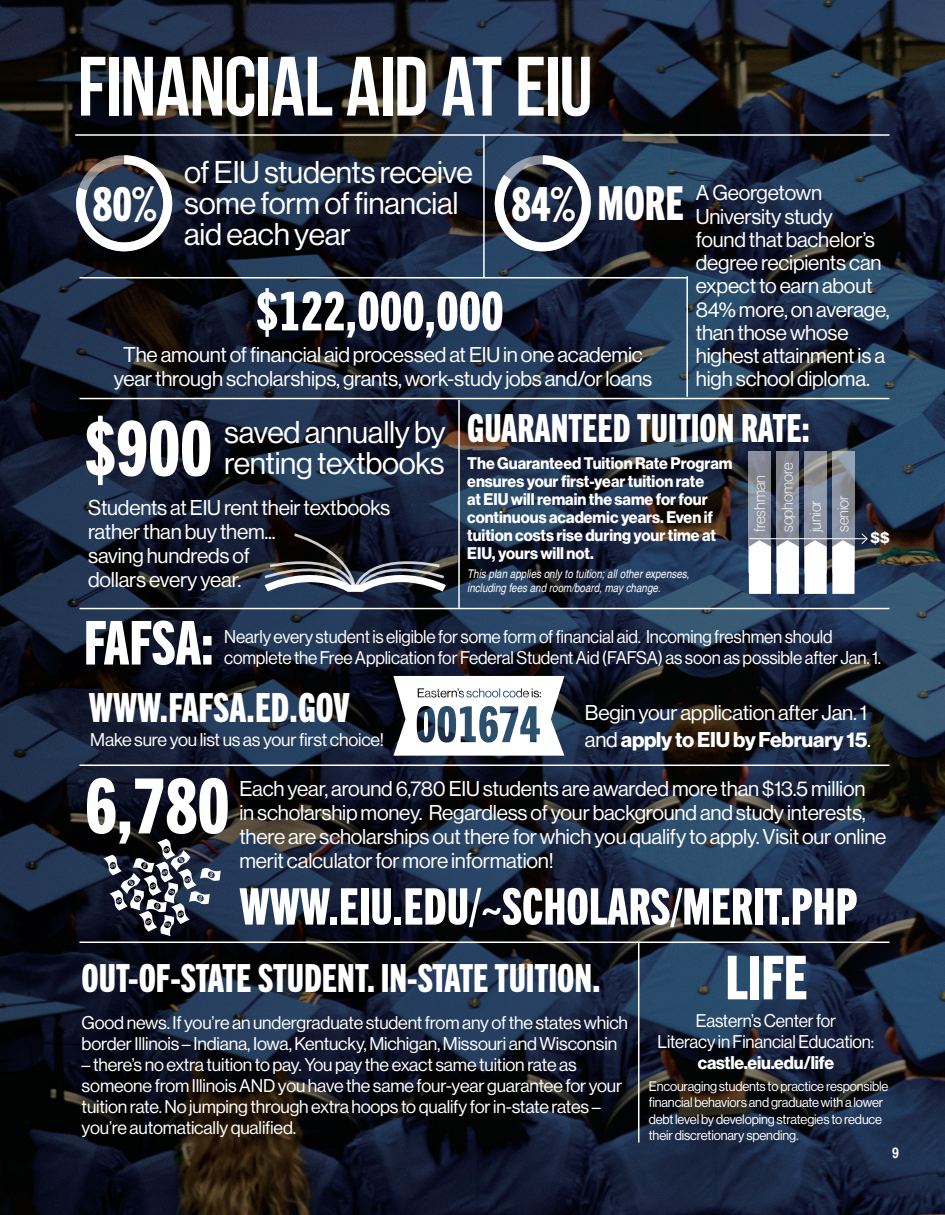
<style>
.page{position:relative;width:945px;height:1215px;background:#fff}
.page>*{position:absolute;margin:0;border:0;box-sizing:border-box;transform-origin:0 0}
.t1{font:84px "Bebas Neue";letter-spacing:-.015em;color:#fff}
.t2{font:76.5px "Trade Gothic Next LT Pro Hv Cm";color:#fff}
.t3{font:60.75px "Trade Gothic Next LT Pro Hv Cm";color:#fff}
.t4{font:53.7px "Trade Gothic Next LT Pro Hv Cm";color:#fff}
.t5{font:50.55px "Trade Gothic Next LT Pro Hv Cm";color:#fff}
.t6{font:47.1px "Trade Gothic Next LT Pro Hv Cm";color:#fff}
.t7{font:40.35px "Trade Gothic Next LT Pro Hv Cm";color:#fff}
.t8{font:38.85px "Trade Gothic Next LT Pro Hv Cm";color:#fff}
.t9{font:30.75px/30.8px "N Haas Grotesk DS Std 55 Rg";letter-spacing:-.01em;color:#fff}
.t10{font:21px/23.2px "N Haas Grotesk DS Std 55 Rg";letter-spacing:-.01em;color:#fff}
.t11{font:21px "N Haas Grotesk DS Std 75 Bd";letter-spacing:-.01em;color:#fff}
.t12{font:18px/21px "N Haas Grotesk DS Std 55 Rg";letter-spacing:-.01em;color:#fff}
.t13{font:18px/21px "N Haas Grotesk DS Std 55 Rg";letter-spacing:-.01em;color:#fff;text-align:center;scale:.96 1}
.t14{font:18px "N Haas Grotesk DS Std 75 Bd";letter-spacing:-.01em;color:#fff;scale:.96 1}
.t15{font:16.5px/18px "N Haas Grotesk DS Std 75 Bd";color:#fff;scale:.95 1}
.t16{font:15.45px/27.8px "N Haas Grotesk DS Std 35 X Lt";color:#fff}
.t17{font:15.45px "N Haas Grotesk DS Std 75 Bd";color:#fff}
.t18{font:700 condensed 15px "Helvetica Com";color:#fff}
.t19{font:13.5px/16.5px "N Haas Grotesk DS Std 55 Rg";letter-spacing:-.01em;color:#fff;scale:.96 1}
.t20{font:italic condensed 12px/13.5px "Helvetica Com";color:#fff}
.s1{font-family:"N Haas Grotesk DS Std 55 Rg"}
</style>
<div class="page">
<img style="left:0;top:0;width:945px;height:1215px">
<svg style="left:749px;top:451px;width:22px;height:89px;background:#898f9a"></svg>
<svg style="left:777px;top:451px;width:22px;height:89px;background:#878b95"></svg>
<svg style="left:805px;top:451px;width:22px;height:81px;background:#8f949e"></svg>
<svg style="left:832px;top:451px;width:23px;height:81px;background:#8b929c"></svg>
<svg style="left:749px;top:540px;width:22px;height:54px"></svg>
<svg style="left:777px;top:540px;width:22px;height:54px"></svg>
<hr style="left:749px;top:538px;width:118px;height:1px;background:#fff">
<svg style="left:805px;top:532px;width:64px;height:62px"></svg>
<hr style="left:458px;top:400px;width:2px;height:209px;background:#fff">
<svg style="left:259px;top:532px;width:192px;height:63px;background:#3e424c"></svg>
<svg style="left:490px;top:151px;width:105px;height:105px"></svg>
<hr style="left:80px;top:398px;width:810px;height:1px;background:#fff">
<hr style="left:80px;top:608px;width:810px;height:1px;background:#fff">
<hr style="left:80px;top:765px;width:810px;height:1px;background:#fff">
<hr style="left:80px;top:942px;width:810px;height:1px;background:#fff">
<hr style="left:686px;top:276px;width:2px;height:121px;background:#fff">
<hr style="left:80px;top:277px;width:607px;height:2px;background:#fff">
<svg style="left:72px;top:151px;width:105px;height:105px"></svg>
<hr style="left:483px;top:135px;width:2px;height:142px;background:#fff">
<svg style="left:393px;top:676px;width:171px;height:80px"></svg>
<hr style="left:638px;top:942px;width:1px;height:201px;background:#fff">
<svg style="left:103px;top:839px;width:118px;height:97px"></svg>
<hr style="left:75px;top:134px;width:815px;height:2px;background:#fff">
<h1 class="t1" style="left:78px;top:40px;width:517px">FINANCIAL AID AT EIU</h1>
<h3 class="t6" style="left:93px;top:173px;width:65px">80%</h3>
<h3 class="t9" style="left:184px;top:158px;width:290px">of EIU students receive some form of financial aid each year</h3>
<h3 class="t6" style="left:511px;top:171px;width:174px">84% MORE</h3>
<h3 class="t4" style="left:256px;top:275px;width:249px">$122,000,000</h3>
<p class="t10" style="left:114px;top:343px;width:540px;line-height:24px;text-align:center">The amount of financial aid processed at EIU in one academic year through scholarships, grants, work-study jobs and/or loans</p>
<p class="t10" style="left:696px;top:181px;width:195px">A Georgetown<br>University study<br>found that bachelor’s degree recipients can expect to earn about<br>84% more, on average, than those whose highest attainment is a high school diploma.</p>
<h2 class="t2" style="left:84px;top:397px;width:129px">$900</h2>
<h3 class="t9" style="left:224px;top:417px;width:223px">saved annually by renting textbooks</h3>
<p class="t10" style="left:88px;top:496px;width:304px;line-height:24px">Students at EIU rent their textbooks rather than buy them...<br>saving hundreds of<br>dollars every year.</p>
<h3 class="t8" style="left:467px;top:402px;width:344px">GUARANTEED TUITION RATE:</h3>
<p class="t15" style="left:467px;top:454px;width:281px">The Guaranteed Tuition Rate Program ensures your first-year tuition rate<br>at EIU will remain the same for four continuous academic years. Even if tuition costs rise during your time at EIU, yours will not.</p>
<p class="t16" style="left:746px;top:532px;width:71px;rotate:-90deg">freshman sophomore junior senior</p>
<p class="t20" style="left:467px;top:567px;width:224px">This plan applies only to tuition; all other expenses, including fees and room/board, may change.</p>
<p class="t17" style="left:870px;top:529px;width:21px">$$</p>
<h3 class="t3" style="left:84px;top:602px;width:132px">FAFSA:</h3>
<p class="t13" style="left:224px;top:627px;width:686px;text-align:left">Nearly every student is eligible for some form of financial aid. Incoming freshmen should complete the Free Application for Federal Student Aid (FAFSA) as soon as possible after Jan. 1.</p>
<h3 class="t7" style="left:89px;top:681px;width:262px">WWW.FAFSA.ED.GOV</h3>
<p class="t10" style="left:585px;top:701px;width:284px">Begin your application after Jan. 1</p>
<p class="t11" style="left:585px;top:728px;width:288px"><span class="s1">and</span> apply to EIU by February 15<span class="s1">.</span></p>
<p class="t10" style="left:239px;top:777px;width:649px;line-height:24px">Each year, around 6,780 EIU students are awarded more than $13.5 million<br>in scholarship money. Regardless of your background and study interests, there are scholarships out there for which you qualify to apply. Visit our online merit calculator for more information!</p>
<p class="t12" style="left:90px;top:729px;width:295px">Make sure you list us as your first choice!</p>
<h2 class="t2" style="left:85px;top:755px;width:146px">6,780</h2>
<h3 class="t5" style="left:239px;top:873px;width:620px">WWW.EIU.EDU/~SCHOLARS/MERIT.PHP</h3>
<h3 class="t8" style="left:82px;top:952px;width:521px">OUT-OF-STATE STUDENT. IN-STATE TUITION.</h3>
<p class="t12" style="left:82px;top:1012px;width:548px">Good news. If you’re an undergraduate student from any of the states which border Illinois – Indiana, Iowa, Kentucky, Michigan, Missouri and Wisconsin</p>
<p class="t12" style="left:82px;top:1054px;width:542px">– there’s no extra tuition to pay. You pay the exact same tuition rate as someone from Illinois AND you have the same four-year guarantee for your tuition rate. No jumping through extra hoops to qualify for in-state rates – you’re automatically qualified.</p>
<h3 class="t3" style="left:725px;top:937px;width:84px">LIFE</h3>
<p class="t13" style="left:658px;top:1010px;width:227px">Eastern’s Center for<br>Literacy in Financial Education:</p>
<p class="t14" style="left:698px;top:1052px;width:144px">castle.eiu.edu/life</p>
<p class="t19" style="left:649px;top:1078px;width:251px">Encouraging students to practice responsible financial behaviors and graduate with a lower debt level by developing strategies to reduce their discretionary spending.</p>
<p class="t18" style="left:892px;top:1144px;width:8px">9</p>
<p class="t18" style="left:897px;top:1144px;width:8px">9</p>
</div>
